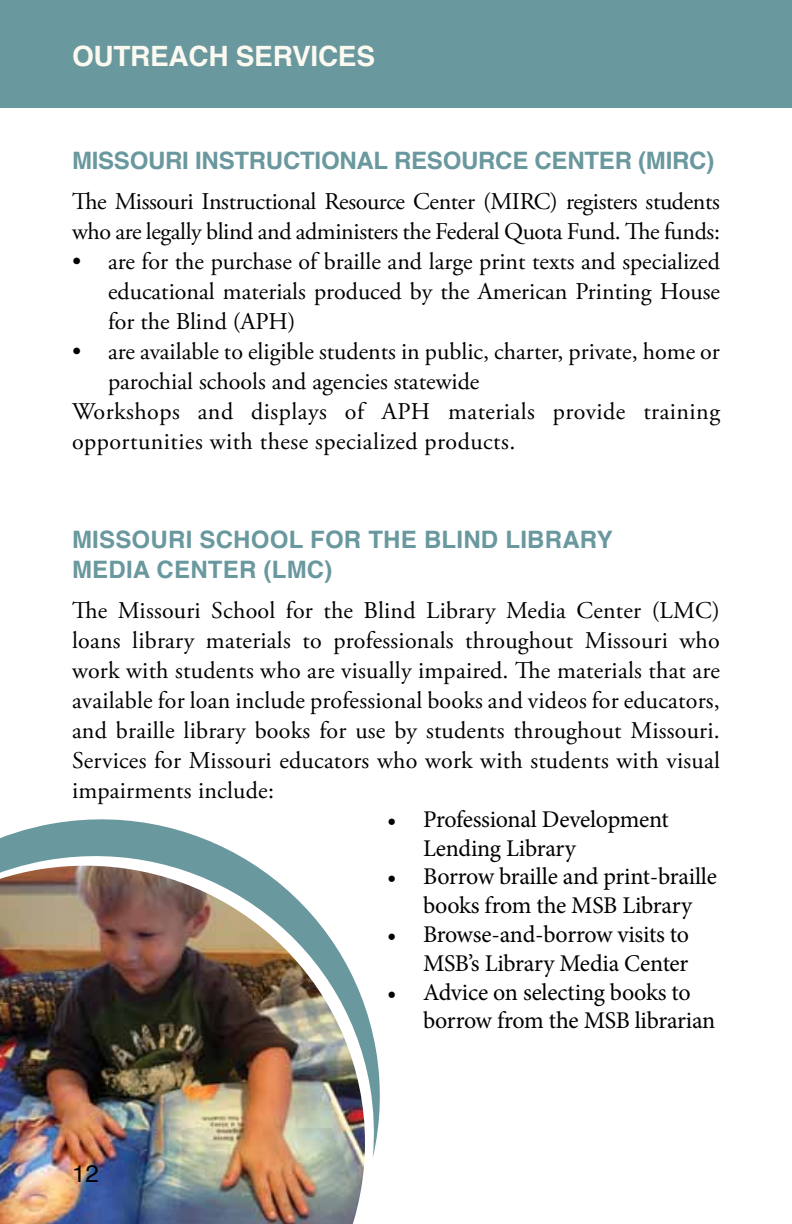
<style>
.page{position:relative;width:792px;height:1224px;background:#fff}
.page>*{position:absolute;margin:0;border:0;box-sizing:border-box;transform-origin:0 0}
.t1{font:700 28px "Helvetica";letter-spacing:-.01em;color:#fbf9f0}
.t2{font:24px/30px "Adobe Garamond Pro";color:#000;text-align:justify}
.t3{font:24px/28.8px "Minion Pro";letter-spacing:-.01em;color:#000}
.t4{font:24px "Adobe Garamond Pro";letter-spacing:.02em;color:#000}
.t5{font:700 24px "Helvetica";letter-spacing:.01em;color:#69989e}
.t6{font:24px "Helvetica";color:#000}
</style>
<div class="page">
<svg style="left:0;top:819px;width:380px;height:339px"></svg>
<img style="left:0;top:866px;width:365px;height:358px">
<div style="left:0;top:0;width:792px;height:108px;background:#69989e"></div>
<p class="t1" style="left:72px;top:34px;width:305px">OUTREACH SERVICES</p>
<p class="t5" style="left:72px;top:141px;width:15px">MISS</p>
<p class="t5" style="left:130px;top:141px;width:32px">OURI</p>
<p class="t5" style="left:195px;top:141px;width:16px">INSTRU</p>
<p class="t5" style="left:283px;top:141px;width:73px">CTIONAL</p>
<p class="t5" style="left:394px;top:141px;width:17px">RES</p>
<p class="t5" style="left:443px;top:141px;width:126px">OURCE CENTER</p>
<p class="t5" style="left:638px;top:141px;width:78px">(MIRC)</p>
<p class="t2" style="left:72px;top:187px;width:650px">The Missouri Instructional Resource Center (MIRC) registers students who are legally blind and administers the Federal Quota Fund. The funds:</p>
<p class="t2" style="left:108px;top:247px;width:613px;text-indent:-36px">• are for the purchase of braille and large print texts and specialized educational materials produced by the American Printing House for the Blind (APH)</p>
<p class="t2" style="left:72px;top:337px;width:649px">• are available to eligible students in public, charter, private, home or</p>
<p class="t2" style="left:108px;top:367px;width:373px">parochial schools and agencies statewide</p>
<p class="t4" style="left:72px;top:397px;width:650px">Workshops and displays of APH materials provide training</p>
<p class="t4" style="left:72px;top:427px;width:445px">opportunities with these specialized products.</p>
<p class="t5" style="left:72px;top:520px;width:16px">MISS</p>
<p class="t5" style="left:132px;top:520px;width:33px">OURI</p>
<p class="t5" style="left:200px;top:520px;width:186px">SCHOOL FOR THE</p>
<p class="t5" style="left:424px;top:520px;width:16px">BLIND</p>
<p class="t5" style="left:505px;top:520px;width:17px">LIBRARY</p>
<p class="t5" style="left:72px;top:550px;width:17px">MEDIA</p>
<p class="t5" style="left:157px;top:550px;width:35px">CENTER</p>
<p class="t5" style="left:264px;top:550px;width:70px">(LMC)</p>
<p class="t2" style="left:72px;top:596px;width:650px">The Missouri School for the Blind Library Media Center (LMC) loans library materials to professionals throughout Missouri who work with students who are visually impaired. The materials that are available for loan include professional books and videos for educators, and braille library books for use by students throughout Missouri.<br>Services for Missouri educators who work with students with visual impairments include:</p>
<p class="t3" style="left:423px;top:805px;width:247px;text-indent:-36px">• Professional Development<br>Lending Library</p>
<p class="t3" style="left:387px;top:862px;width:331px;text-align:center">• Borrow braille and print-braille books from the MSB Library</p>
<p class="t3" style="left:387px;top:920px;width:304px;text-align:right">• Browse-and-borrow visits to<br>MSB’s Library Media Center</p>
<p class="t3" style="left:423px;top:978px;width:294px;text-indent:-36px">• Advice on selecting books to borrow from the MSB librarian</p>
<p class="t6" style="left:72px;top:1155px;width:28px">12</p>
</div>
